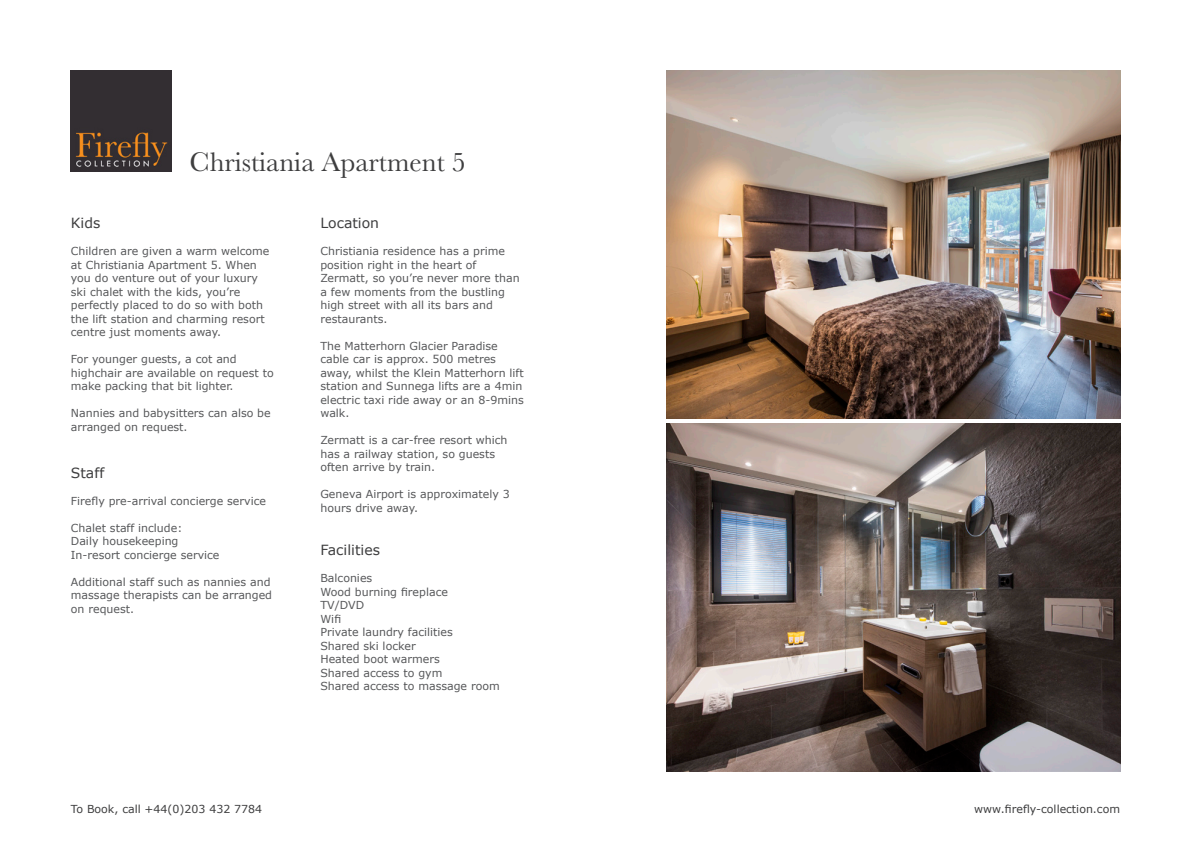
<style>
.page{position:relative;width:1191px;height:842px;background:#fff}
.page>*{position:absolute;margin:0;border:0;box-sizing:border-box;transform-origin:0 0}
.t1{font:28px "Baskerville";color:#3e3e3f}
.t2{font:14px "Verdana";color:#3e3e3f}
.t3{font:11px/13.5px "Verdana";color:#57585a}
.t4{font:11px "Verdana";color:#3e3e3f}
</style>
<div class="page">
<img style="left:71px;top:71px;width:101px;height:101px">
<img style="left:666px;top:71px;width:454px;height:347px">
<img style="left:666px;top:424px;width:454px;height:347px">
<p class="t1" style="left:190px;top:145px;width:278px">Christiania Apartment 5</p>
<p class="t2" style="left:71px;top:214px;width:31px">Kids</p>
<p class="t3" style="left:71px;top:244px;width:200px">Children are given a warm welcome at Christiania Apartment 5. When you do venture out of your luxury ski chalet with the kids, you’re perfectly placed to do so with both the lift station and charming resort centre just moments away.</p>
<p class="t3" style="left:71px;top:352px;width:204px">For younger guests, a cot and highchair are available on request to make packing that bit lighter.</p>
<p class="t3" style="left:71px;top:406px;width:201px">Nannies and babysitters can also be arranged on request.</p>
<p class="t2" style="left:71px;top:464px;width:35px">Staff</p>
<p class="t3" style="left:71px;top:494px;width:197px">Firefly pre-arrival concierge service</p>
<p class="t3" style="left:71px;top:521px;width:113px">Chalet staff include:</p>
<p class="t3" style="left:71px;top:534px;width:109px">Daily housekeeping</p>
<p class="t3" style="left:71px;top:548px;width:150px">In-resort concierge service</p>
<p class="t3" style="left:71px;top:575px;width:203px">Additional staff such as nannies and massage therapists can be arranged on request.</p>
<p class="t4" style="left:71px;top:802px;width:193px">To Book, call +44(0)203 432 7784</p>
<p class="t2" style="left:320px;top:214px;width:60px">Location</p>
<p class="t3" style="left:320px;top:244px;width:201px">Christiania residence has a prime position right in the heart of<br>Zermatt, so you’re never more than a few moments from the bustling high street with all its bars and restaurants.</p>
<p class="t3" style="left:320px;top:339px;width:205px">The Matterhorn Glacier Paradise cable car is approx. 500 metres away, whilst the Klein Matterhorn lift station and Sunnega lifts are a 4min electric taxi ride away or an 8-9mins walk.</p>
<p class="t3" style="left:320px;top:433px;width:189px">Zermatt is a car-free resort which has a railway station, so guests often arrive by train.</p>
<p class="t3" style="left:320px;top:487px;width:191px">Geneva Airport is approximately 3 hours drive away.</p>
<p class="t2" style="left:320px;top:541px;width:61px">Facilities</p>
<p class="t3" style="left:320px;top:572px;width:53px">Balconies</p>
<p class="t3" style="left:320px;top:585px;width:129px">Wood burning fireplace</p>
<p class="t3" style="left:320px;top:599px;width:45px">TV/DVD</p>
<p class="t3" style="left:320px;top:612px;width:22px">Wifi</p>
<p class="t3" style="left:320px;top:626px;width:134px">Private laundry facilities</p>
<p class="t3" style="left:320px;top:639px;width:97px">Shared ski locker</p>
<p class="t3" style="left:320px;top:653px;width:121px">Heated boot warmers</p>
<p class="t3" style="left:320px;top:666px;width:123px">Shared access to gym</p>
<p class="t3" style="left:320px;top:680px;width:181px">Shared access to massage room</p>
<p class="t4" style="left:974px;top:802px;width:147px">www.firefly-collection.com</p>
</div>
